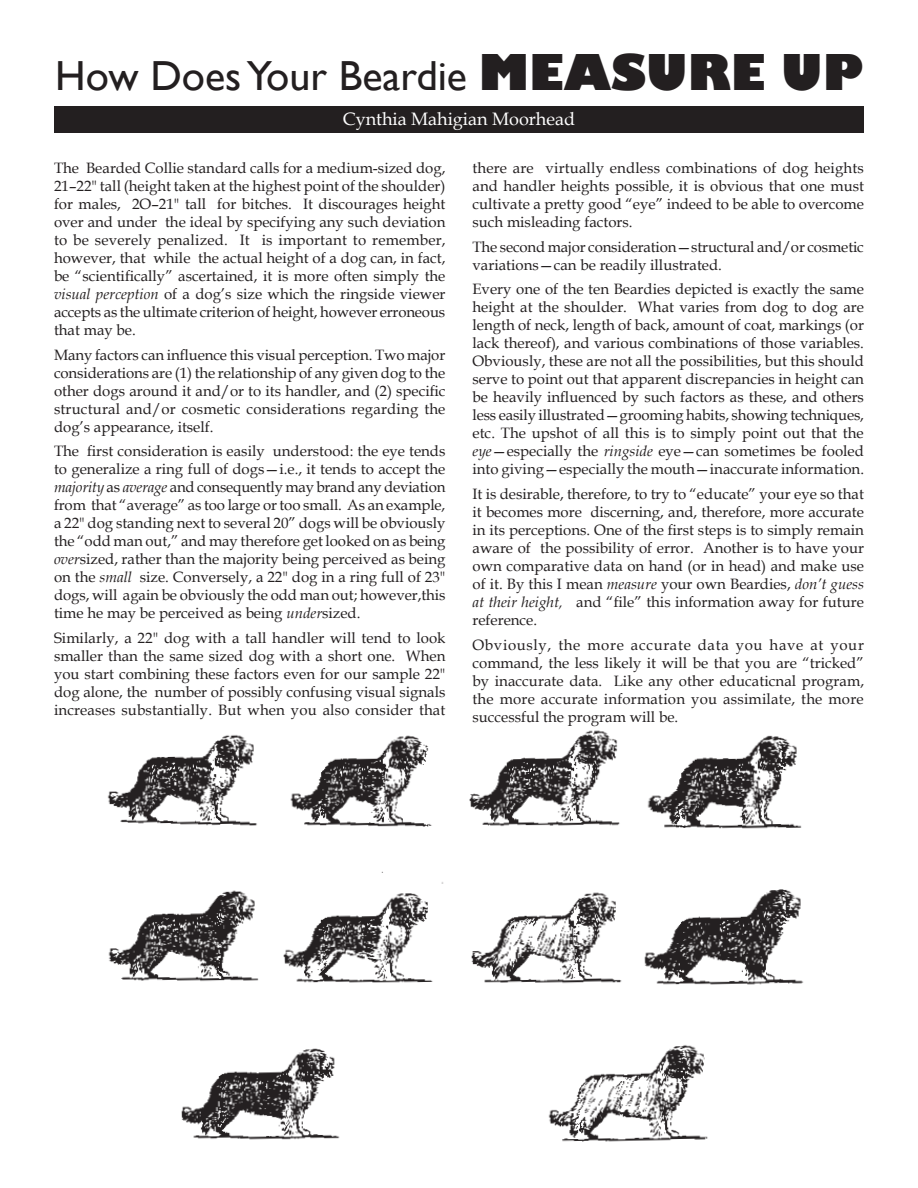
<style>
.page{position:relative;width:918px;height:1188px;background:#fff}
.page>*{position:absolute;margin:0;border:0;box-sizing:border-box;transform-origin:0 0}
.t1{font:42px "Gill Sans";color:#231f20}
.t2{font:18px "Book Antiqua";color:#fff}
.t3{font:15px/18px "Book Antiqua";color:#231f20;text-align:justify}
.s1{font-weight:800;font-size:48px}
.s2{font-style:italic}
</style>
<div class="page">
<div style="left:54px;top:106px;width:810px;height:27px;background:#231f20"></div>
<img style="left:107px;top:717px;width:697px;height:425px">
<h1 class="t1" style="left:55px;top:52px;width:809px">How Does Your Beardie <span class="s1">MEASURE UP</span></h1>
<p class="t2" style="left:343px;top:107px;width:234px">Cynthia Mahigian Moorhead</p>
<p class="t3" style="left:54px;top:158px;width:393px">The Bearded Collie standard calls for a medium-sized dog, 21–22" tall (height taken at the highest point of the shoulder) for males, 2O–21" tall for bitches. It discourages height over and under the ideal by specifying any such deviation to be severely penalized. It is important to remember, however, that while the actual height of a dog can, in fact, be “scientifically” ascertained, it is more often simply the <span class="s2">visual perception</span> of a dog’s size which the ringside viewer accepts as the ultimate criterion of height, however erroneous that may be.</p>
<p class="t3" style="left:54px;top:345px;width:393px">Many factors can influence this visual perception. Two major considerations are (1) the relationship of any given dog to the other dogs around it and/or to its handler, and (2) specific structural and/or cosmetic considerations regarding the dog’s appearance, itself.</p>
<p class="t3" style="left:54px;top:442px;width:393px">The first consideration is easily understood: the eye tends to generalize a ring full of dogs—i.e., it tends to accept the <span class="s2">majority</span> as <span class="s2">average</span> and consequently may brand any deviation from that “average” as too large or too small. As an example, a 22" dog standing next to several 20” dogs will be obviously the “odd man out,” and may therefore get looked on as being <span class="s2">over</span>sized, rather than the majority being perceived as being on the <span class="s2">small</span> size. Conversely, a 22" dog in a ring full of 23" dogs, will again be obviously the odd man out; however,this time he may be perceived as being <span class="s2">under</span>sized.</p>
<p class="t3" style="left:54px;top:629px;width:393px">Similarly, a 22" dog with a tall handler will tend to look smaller than the same sized dog with a short one. When you start combining these factors even for our sample 22" dog alone, the number of possibly confusing visual signals increases substantially. But when you also consider that</p>
<p class="t3" style="left:472px;top:158px;width:393px">there are virtually endless combinations of dog heights and handler heights possible, it is obvious that one must cultivate a pretty good “eye” indeed to be able to overcome such misleading factors.</p>
<p class="t3" style="left:472px;top:237px;width:393px">The second major consideration—structural and/or cosmetic variations—can be readily illustrated.</p>
<p class="t3" style="left:472px;top:280px;width:393px">Every one of the ten Beardies depicted is exactly the same height at the shoulder. What varies from dog to dog are length of neck, length of back, amount of coat, markings (or lack thereof), and various combinations of those variables.<br>Obviously, these are not all the possibilities, but this should serve to point out that apparent discrepancies in height can be heavily influenced by such factors as these, and others less easily illustrated—grooming habits, showing techniques, etc. The upshot of all this is to simply point out that the <span class="s2">eye</span>—especially the <span class="s2">ringside</span> eye—can sometimes be fooled into giving—especially the mouth—inaccurate information.</p>
<p class="t3" style="left:472px;top:485px;width:393px">It is desirable, therefore, to try to “educate” your eye so that it becomes more discerning, and, therefore, more accurate in its perceptions. One of the first steps is to simply remain aware of the possibility of error. Another is to have your own comparative data on hand (or in head) and make use of it. By this I mean <span class="s2">measure</span> your own Beardies, <span class="s2">don’t guess at their height,</span> and “file” this information away for future reference.</p>
<p class="t3" style="left:472px;top:635px;width:393px">Obviously, the more accurate data you have at your command, the less likely it will be that you are “tricked” by inaccurate data. Like any other educaticnal program, the more accurate information you assimilate, the more successful the program will be.</p>
</div>
